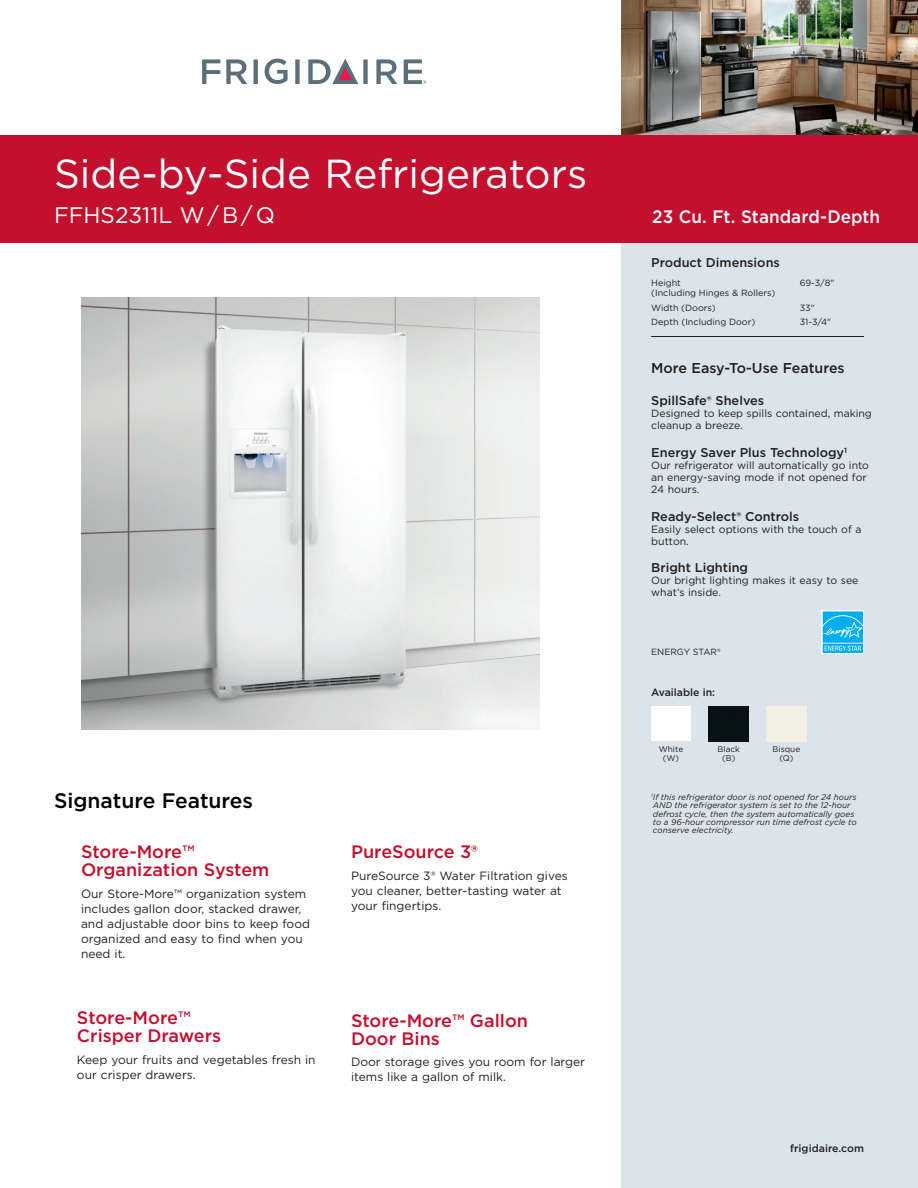
<style>
.page{position:relative;width:918px;height:1188px;background:#fff}
.page>*{position:absolute;margin:0;border:0;box-sizing:border-box;transform-origin:0 0}
.t1{font:40.5px "Gotham";color:#fff}
.t2{font:22.5px "Gotham";color:#fff}
.t3{font:500 21px "Gotham";color:#000}
.t4{font:500 18px/18px "Gotham";color:#c3102f}
.t5{font:500 18px "Gotham";color:#fff;scale:.95 1}
.t6{font:500 14.25px "Gotham";color:#231f20}
.t7{font:500 12.75px "Gotham";color:#231f20}
.t8{font:12px/15px "Gotham";color:#231f20}
.t9{font:10.5px/12px "Gotham";color:#231f20}
.t10{font:500 10.5px "Gotham";color:#231f20}
.t11{font:9px/14.5px "Gotham";color:#231f20}
.t12{font:italic 8.25px/8.2px "Gotham";color:#231f20}
.t13{font:8.25px/9px "Gotham";color:#231f20;text-align:center}
</style>
<div class="page">
<div style="left:621px;top:0;width:297px;height:1188px;background:#dbe4ea"></div>
<svg style="left:265px;top:59px;width:23px;height:25px"></svg>
<svg style="left:202px;top:59px;width:18px;height:25px"></svg>
<svg style="left:226px;top:59px;width:21px;height:25px"></svg>
<svg style="left:254px;top:59px;width:4px;height:25px"></svg>
<svg style="left:295px;top:59px;width:5px;height:25px"></svg>
<svg style="left:376px;top:59px;width:21px;height:25px"></svg>
<svg style="left:308px;top:59px;width:60px;height:25px"></svg>
<svg style="left:404px;top:59px;width:23px;height:25px"></svg>
<hr style="left:651px;top:336px;width:213px;height:1px;background:#231f20">
<img style="left:621px;top:0;width:297px;height:135px">
<div style="left:0;top:135px;width:918px;height:108px;background:#c3102f"></div>
<img style="left:81px;top:297px;width:459px;height:432px">
<div style="left:651px;top:707px;width:40px;height:34px;background:#fff"></div>
<img style="left:767px;top:707px;width:39px;height:34px">
<svg style="left:822px;top:611px;width:42px;height:43px"></svg>
<svg style="left:823px;top:611px;width:40px;height:42px;background:#2abbf1"></svg>
<img style="left:709px;top:707px;width:40px;height:34px">
<h1 class="t1" style="left:54px;top:147px;width:535px">Side-by-Side Refrigerators</h1>
<h2 class="t2" style="left:54px;top:201px;width:222px">FFHS2311L W / B / Q</h2>
<h3 class="t3" style="left:54px;top:787px;width:201px">Signature Features</h3>
<h3 class="t4" style="left:81px;top:843px;width:190px">Store-More™<br>Organization System</h3>
<p class="t8" style="left:81px;top:886px;width:231px">Our Store-More™ organization system includes gallon door, stacked drawer, and adjustable door bins to keep food organized and easy to find when you need it.</p>
<h3 class="t4" style="left:77px;top:1009px;width:146px">Store-More™<br>Crisper Drawers</h3>
<p class="t8" style="left:77px;top:1052px;width:240px">Keep your fruits and vegetables fresh in our crisper drawers.</p>
<h3 class="t4" style="left:351px;top:843px;width:129px">PureSource 3®</h3>
<p class="t8" style="left:351px;top:868px;width:218px">PureSource 3® Water Filtration gives you cleaner, better-tasting water at your fingertips.</p>
<h3 class="t4" style="left:351px;top:1011px;width:179px">Store-More™ Gallon<br>Door Bins</h3>
<p class="t8" style="left:351px;top:1054px;width:236px">Door storage gives you room for larger items like a gallon of milk.</p>
<h3 class="t5" style="left:652px;top:205px;width:242px">23 Cu. Ft. Standard-Depth</h3>
<p class="t7" style="left:651px;top:254px;width:130px">Product Dimensions</p>
<p class="t11" style="left:651px;top:276px;width:31px">Height</p>
<p class="t11" style="left:800px;top:276px;width:36px">69-3/8"</p>
<p class="t11" style="left:651px;top:285px;width:126px">(Including Hinges &amp; Rollers)<br>Width (Doors)</p>
<p class="t11" style="left:800px;top:300px;width:16px">33"</p>
<p class="t11" style="left:651px;top:315px;width:106px">Depth (Including Door)</p>
<p class="t11" style="left:800px;top:315px;width:33px">31-3/4"</p>
<p class="t6" style="left:651px;top:359px;width:195px">More Easy-To-Use Features</p>
<p class="t7" style="left:651px;top:392px;width:115px">SpillSafe® Shelves</p>
<p class="t9" style="left:651px;top:407px;width:222px">Designed to keep spills contained, making cleanup a breeze.</p>
<p class="t7" style="left:651px;top:444px;width:197px">Energy Saver Plus Technology<sup>1</sup></p>
<p class="t9" style="left:651px;top:459px;width:219px">Our refrigerator will automatically go into an energy-saving mode if not opened for<br>24 hours.</p>
<p class="t7" style="left:651px;top:508px;width:150px">Ready-Select® Controls</p>
<p class="t9" style="left:651px;top:523px;width:212px">Easily select options with the touch of a button.</p>
<p class="t7" style="left:651px;top:560px;width:98px">Bright Lighting</p>
<p class="t9" style="left:651px;top:574px;width:209px">Our bright lighting makes it easy to see what’s inside.</p>
<p class="t11" style="left:651px;top:644px;width:71px">ENERGY STAR®</p>
<p class="t10" style="left:651px;top:686px;width:65px">Available in:</p>
<p class="t13" style="left:718px;top:744px;width:24px">Black (B)</p>
<p class="t13" style="left:659px;top:745px;width:26px">White (W)</p>
<p class="t13" style="left:773px;top:744px;width:29px">Bisque (Q)</p>
<p class="t12" style="left:651px;top:793px;width:207px"><sup>1</sup>If this refrigerator door is not opened for 24 hours AND the refrigerator system is set to the 12-hour defrost cycle, then the system automatically goes to a 96-hour compressor run time defrost cycle to conserve electricity.</p>
<p class="t10" style="left:790px;top:1141px;width:75px">frigidaire.com</p>
</div>
